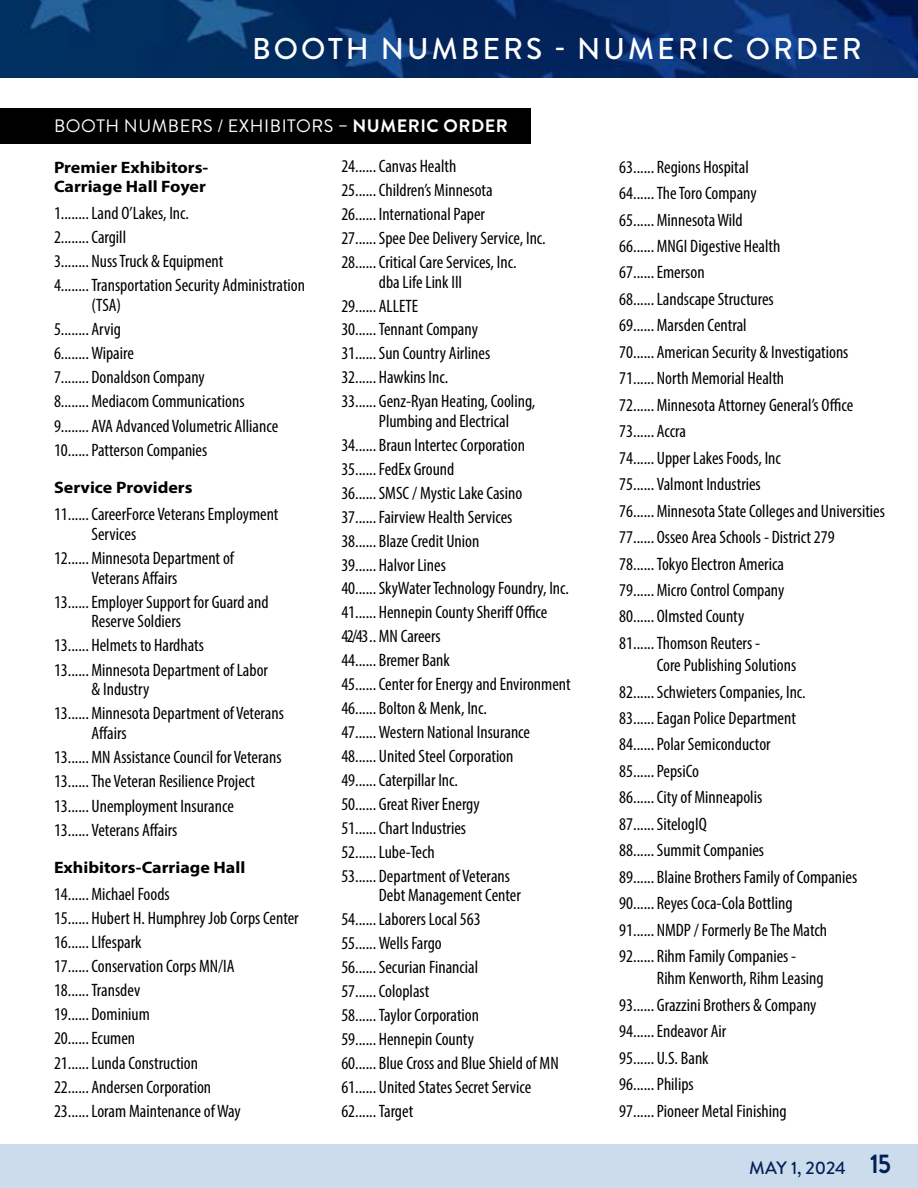
<style>
.page{position:relative;width:918px;height:1188px;background:#fff}
.page>*{position:absolute;margin:0;border:0;box-sizing:border-box;transform-origin:0 0}
.t1{font:500 30px "Brandon Grotesque";letter-spacing:.1em;color:#fff}
.t2{font:condensed 18px/19.8px "Myriad Pro";color:#000}
.t3{font:18px "Brandon Grotesque";letter-spacing:.03em;color:#fff}
.t4{font:500 18px "Brandon Grotesque";letter-spacing:-.005em;color:#012257}
.t5{font:700 16.5px/19.8px "Myriad Pro";color:#000;scale:1.09 1}
.s1{font-weight:500}
.s2{font-weight:700}
.s3{font-weight:700;font-size:27px}
</style>
<div class="page">
<div style="left:0;top:1144px;width:918px;height:44px;background:#cddced"></div>
<img style="left:0;top:0;width:918px;height:78px">
<div style="left:0;top:108px;width:531px;height:36px;background:#000"></div>
<h1 class="t1" style="left:252px;top:28px;width:611px">BOOTH NUMBERS - NUMERIC ORDER</h1>
<h3 class="t3" style="left:54px;top:113px;width:455px">BOOTH NUMBERS / EXHIBITORS <span class="s1">–</span> <span class="s2">NUMERIC ORDER</span></h3>
<p class="t5" style="left:54px;top:157px;width:143px">Premier Exhibitors-<br>Carriage Hall Foyer</p>
<p class="t2" style="left:54px;top:203px;width:137px">1 ........Land O’Lakes, Inc.</p>
<p class="t2" style="left:54px;top:227px;width:74px">2 ........Cargill</p>
<p class="t2" style="left:54px;top:251px;width:171px">3 ........ Nuss Truck &amp; Equipment</p>
<p class="t2" style="left:91px;top:275px;width:215px;text-indent:-37px">4 ........Transportation Security Administration (TSA)</p>
<p class="t2" style="left:54px;top:319px;width:68px">5 ........ Arvig</p>
<p class="t2" style="left:54px;top:343px;width:81px">6 ........Wipaire</p>
<p class="t2" style="left:54px;top:367px;width:152px">7 ........ Donaldson Company</p>
<p class="t2" style="left:54px;top:391px;width:192px">8 ........Mediacom Communications</p>
<p class="t2" style="left:54px;top:416px;width:226px">9 ........ AVA Advanced Volumetric Alliance</p>
<p class="t2" style="left:54px;top:440px;width:155px">10 ......Patterson Companies</p>
<p class="t5" style="left:54px;top:477px;width:129px">Service Providers</p>
<p class="t2" style="left:91px;top:504px;width:189px;text-indent:-37px">11 ......CareerForce Veterans Employment<br>Services</p>
<p class="t2" style="left:91px;top:548px;width:144px;text-indent:-37px">12 ......Minnesota Department of<br>Veterans Affairs</p>
<p class="t2" style="left:91px;top:592px;width:179px;text-indent:-37px">13 ......Employer Support for Guard and<br>Reserve Soldiers</p>
<p class="t2" style="left:54px;top:635px;width:151px">13 ...... Helmets to Hardhats</p>
<p class="t2" style="left:91px;top:660px;width:178px;text-indent:-37px">13 ......Minnesota Department of Labor &amp; Industry</p>
<p class="t2" style="left:91px;top:703px;width:194px;text-indent:-37px">13 ......Minnesota Department of Veterans<br>Affairs</p>
<p class="t2" style="left:54px;top:747px;width:229px">13 ......MN Assistance Council for Veterans</p>
<p class="t2" style="left:54px;top:771px;width:203px">13 ......The Veteran Resilience Project</p>
<p class="t2" style="left:54px;top:796px;width:181px">13 ...... Unemployment Insurance</p>
<p class="t2" style="left:54px;top:820px;width:125px">13 ...... Veterans Affairs</p>
<p class="t5" style="left:54px;top:857px;width:177px">Exhibitors-Carriage Hall</p>
<p class="t2" style="left:54px;top:884px;width:117px">14 ......Michael Foods</p>
<p class="t2" style="left:54px;top:908px;width:246px">15 ...... Hubert H. Humphrey Job Corps Center</p>
<p class="t2" style="left:54px;top:932px;width:89px">16 ......LIfespark</p>
<p class="t2" style="left:54px;top:956px;width:182px">17 ......Conservation Corps MN/IA</p>
<p class="t2" style="left:54px;top:980px;width:88px">18 ......Transdev</p>
<p class="t2" style="left:54px;top:1004px;width:97px">19 ...... Dominium</p>
<p class="t2" style="left:54px;top:1028px;width:83px">20 ......Ecumen</p>
<p class="t2" style="left:54px;top:1053px;width:146px">21 ......Lunda Construction</p>
<p class="t2" style="left:54px;top:1077px;width:159px">22 ...... Andersen Corporation</p>
<p class="t2" style="left:54px;top:1101px;width:188px">23 ......Loram Maintenance of Way</p>
<p class="t2" style="left:341px;top:156px;width:117px">24 ......Canvas Health</p>
<p class="t2" style="left:341px;top:180px;width:153px">25 ......Children’s Minnesota</p>
<p class="t2" style="left:341px;top:204px;width:145px">26 ...... International Paper</p>
<p class="t2" style="left:341px;top:228px;width:206px">27 ......Spee Dee Delivery Service, Inc.</p>
<p class="t2" style="left:379px;top:252px;width:139px;text-indent:-37px">28 ......Critical Care Services, Inc. dba Life Link III</p>
<p class="t2" style="left:341px;top:295px;width:78px">29 ...... ALLETE</p>
<p class="t2" style="left:341px;top:319px;width:138px">30 ......Tennant Company</p>
<p class="t2" style="left:341px;top:343px;width:150px">31 ......Sun Country Airlines</p>
<p class="t2" style="left:341px;top:367px;width:108px">32 ...... Hawkins Inc.</p>
<p class="t2" style="left:379px;top:391px;width:158px;text-indent:-37px">33 ...... Genz-Ryan Heating, Cooling,<br>Plumbing and Electrical</p>
<p class="t2" style="left:341px;top:435px;width:185px">34 ...... Braun Intertec Corporation</p>
<p class="t2" style="left:341px;top:459px;width:115px">35 ......FedEx Ground</p>
<p class="t2" style="left:341px;top:483px;width:183px">36 ......SMSC / Mystic Lake Casino</p>
<p class="t2" style="left:341px;top:507px;width:173px">37 ......Fairview Health Services</p>
<p class="t2" style="left:341px;top:531px;width:140px">38 ...... Blaze Credit Union</p>
<p class="t2" style="left:341px;top:554px;width:106px">39 ...... Halvor Lines</p>
<p class="t2" style="left:341px;top:578px;width:229px">40 ......SkyWater Technology Foundry, Inc.</p>
<p class="t2" style="left:341px;top:602px;width:208px">41 ...... Hennepin County Sheriff Office</p>
<p class="t2" style="left:341px;top:626px;width:101px">42/43 ..MN Careers</p>
<p class="t2" style="left:341px;top:650px;width:110px">44 ...... Bremer Bank</p>
<p class="t2" style="left:341px;top:674px;width:231px">45 ......Center for Energy and Environment</p>
<p class="t2" style="left:341px;top:698px;width:147px">46 ...... Bolton &amp; Menk, Inc.</p>
<p class="t2" style="left:341px;top:722px;width:190px">47 ......Western National Insurance</p>
<p class="t2" style="left:341px;top:746px;width:174px">48 ...... United Steel Corporation</p>
<p class="t2" style="left:341px;top:770px;width:118px">49 ......Caterpillar Inc.</p>
<p class="t2" style="left:341px;top:794px;width:140px">50 ...... Great River Energy</p>
<p class="t2" style="left:341px;top:818px;width:126px">51 ......Chart Industries</p>
<p class="t2" style="left:341px;top:842px;width:95px">52 ......Lube-Tech</p>
<p class="t2" style="left:379px;top:866px;width:144px;text-indent:-37px">53 ...... Department of Veterans<br>Debt Management Center</p>
<p class="t2" style="left:341px;top:909px;width:141px">54 ......Laborers Local 563</p>
<p class="t2" style="left:341px;top:933px;width:102px">55 ......Wells Fargo</p>
<p class="t2" style="left:341px;top:957px;width:138px">56 ......Securian Financial</p>
<p class="t2" style="left:341px;top:981px;width:90px">57 ......Coloplast</p>
<p class="t2" style="left:341px;top:1005px;width:139px">58 ......Taylor Corporation</p>
<p class="t2" style="left:341px;top:1029px;width:134px">59 ...... Hennepin County</p>
<p class="t2" style="left:341px;top:1053px;width:219px">60 ...... Blue Cross and Blue Shield of MN</p>
<p class="t2" style="left:341px;top:1077px;width:191px">61 ...... United States Secret Service</p>
<p class="t2" style="left:341px;top:1101px;width:73px">62 ......Target</p>
<p class="t2" style="left:619px;top:157px;width:131px">63 ...... Regions Hospital</p>
<p class="t2" style="left:619px;top:183px;width:139px">64 ......The Toro Company</p>
<p class="t2" style="left:619px;top:210px;width:125px">65 ......Minnesota Wild</p>
<p class="t2" style="left:619px;top:236px;width:163px">66 ......MNGI Digestive Health</p>
<p class="t2" style="left:619px;top:262px;width:87px">67 ......Emerson</p>
<p class="t2" style="left:619px;top:289px;width:156px">68 ......Landscape Structures</p>
<p class="t2" style="left:619px;top:315px;width:129px">69 ......Marsden Central</p>
<p class="t2" style="left:619px;top:342px;width:231px">70 ...... American Security &amp; Investigations</p>
<p class="t2" style="left:619px;top:368px;width:166px">71 ...... North Memorial Health</p>
<p class="t2" style="left:619px;top:395px;width:235px">72 ......Minnesota Attorney General’s Office</p>
<p class="t2" style="left:619px;top:421px;width:68px">73 ...... Accra</p>
<p class="t2" style="left:619px;top:448px;width:163px">74 ...... Upper Lakes Foods, Inc</p>
<p class="t2" style="left:619px;top:474px;width:143px">75 ...... Valmont Industries</p>
<p class="t2" style="left:619px;top:501px;width:267px">76 ......Minnesota State Colleges and Universities</p>
<p class="t2" style="left:619px;top:527px;width:217px">77 ...... Osseo Area Schools - District 279</p>
<p class="t2" style="left:619px;top:553px;width:166px">78 ......Tokyo Electron America</p>
<p class="t2" style="left:619px;top:580px;width:166px">79 ......Micro Control Company</p>
<p class="t2" style="left:619px;top:606px;width:126px">80 ...... Olmsted County</p>
<p class="t2" style="left:657px;top:632px;width:141px;line-height:22.2px;text-indent:-37px">81 ......Thomson Reuters -<br>Core Publishing Solutions</p>
<p class="t2" style="left:619px;top:681px;width:188px">82 ......Schwieters Companies, Inc.</p>
<p class="t2" style="left:619px;top:708px;width:178px">83 ......Eagan Police Department</p>
<p class="t2" style="left:619px;top:734px;width:153px">84 ......Polar Semiconductor</p>
<p class="t2" style="left:619px;top:761px;width:81px">85 ......PepsiCo</p>
<p class="t2" style="left:619px;top:787px;width:144px">86 ......City of Minneapolis</p>
<p class="t2" style="left:619px;top:814px;width:89px">87 ......SitelogIQ</p>
<p class="t2" style="left:619px;top:840px;width:146px">88 ......Summit Companies</p>
<p class="t2" style="left:619px;top:867px;width:239px">89 ...... Blaine Brothers Family of Companies</p>
<p class="t2" style="left:619px;top:893px;width:175px">90 ...... Reyes Coca-Cola Bottling</p>
<p class="t2" style="left:619px;top:920px;width:209px">91 ...... NMDP / Formerly Be The Match</p>
<p class="t2" style="left:657px;top:945px;width:168px;line-height:22.2px;text-indent:-37px">92 ...... Rihm Family Companies -<br>Rihm Kenworth, Rihm Leasing</p>
<p class="t2" style="left:619px;top:995px;width:199px">93 ...... Grazzini Brothers &amp; Company</p>
<p class="t2" style="left:619px;top:1021px;width:108px">94 ......Endeavor Air</p>
<p class="t2" style="left:619px;top:1048px;width:91px">95 ...... U.S. Bank</p>
<p class="t2" style="left:619px;top:1074px;width:76px">96 ......Philips</p>
<p class="t2" style="left:619px;top:1101px;width:169px">97 ......Pioneer Metal Finishing</p>
<p class="t4" style="left:749px;top:1155px;width:143px">MAY 1, 2024 <span class="s3">15</span></p>
</div>
